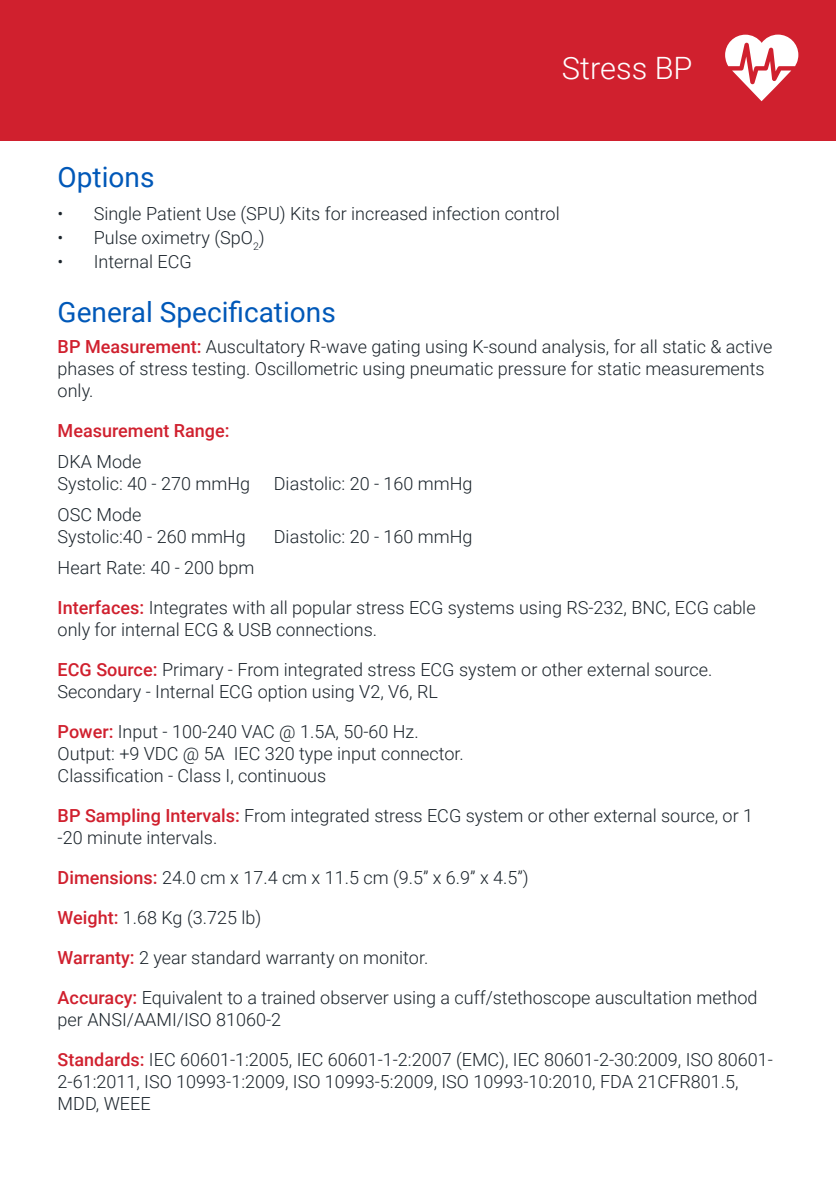
<style>
.page{position:relative;width:836px;height:1196px;background:#fff}
.page>*{position:absolute;margin:0;border:0;box-sizing:border-box;transform-origin:0 0}
.t1{font:300 36px "Roboto";color:#fff}
.t2{font:300 30.8px "Roboto";color:#fff}
.t3{font:28px "Roboto";color:#0058b8}
.t4{font:300 18px/22px "Roboto";color:#1b242b}
.t5{font:500 18px "Roboto";color:#d0202e}
.s1{font-weight:500;color:#d0202e}
</style>
<div class="page">
<div style="left:0;top:0;width:835px;height:140px;background:#d0202e"></div>
<svg style="left:725px;top:35px;width:73px;height:66px"></svg>
<p class="t1" style="left:510px;top:44px;width:171px">BP + Vitals</p>
<p class="t2" style="left:561px;top:47px;width:132px">Stress BP</p>
<p class="t3" style="left:58px;top:157px;width:98px">Options</p>
<p class="t4" style="left:58px;top:202px;width:503px">• Single Patient Use (SPU) Kits for increased infection control</p>
<p class="t4" style="left:58px;top:226px;width:208px">• Pulse oximetry (SpO<sub>2</sub>)</p>
<p class="t4" style="left:58px;top:250px;width:135px">• Internal ECG</p>
<p class="t3" style="left:58px;top:292px;width:279px">General Specifications</p>
<p class="t4" style="left:58px;top:335px;width:716px"><span class="s1">BP Measurement:</span> Auscultatory R-wave gating using K-sound analysis, for all static &amp; active phases of stress testing. Oscillometric using pneumatic pressure for static measurements only.</p>
<p class="t5" style="left:58px;top:418px;width:173px">Measurement Range:</p>
<p class="t4" style="left:58px;top:450px;width:85px">DKA Mode</p>
<p class="t4" style="left:58px;top:472px;width:194px">Systolic: 40 - 270 mmHg</p>
<p class="t4" style="left:274px;top:472px;width:200px">Diastolic: 20 - 160 mmHg</p>
<p class="t4" style="left:58px;top:503px;width:85px">OSC Mode</p>
<p class="t4" style="left:58px;top:525px;width:189px">Systolic:40 - 260 mmHg</p>
<p class="t4" style="left:274px;top:525px;width:200px">Diastolic: 20 - 160 mmHg</p>
<p class="t4" style="left:58px;top:556px;width:198px">Heart Rate: 40 - 200 bpm</p>
<p class="t4" style="left:58px;top:596px;width:699px"><span class="s1">Interfaces:</span> Integrates with all popular stress ECG systems using RS-232, BNC, ECG cable only for internal ECG &amp; USB connections.</p>
<p class="t4" style="left:58px;top:658px;width:656px"><span class="s1">ECG Source:</span> Primary - From integrated stress ECG system or other external source.<br>Secondary - Internal ECG option using V2, V6, RL</p>
<p class="t4" style="left:58px;top:720px;width:362px"><span class="s1">Power:</span> Input - 100-240 VAC @ 1.5A, 50-60 Hz.</p>
<p class="t4" style="left:58px;top:742px;width:407px">Output: +9 VDC @ 5A IEC 320 type input connector.</p>
<p class="t4" style="left:58px;top:764px;width:270px">Classification - Class I, continuous</p>
<p class="t4" style="left:58px;top:804px;width:696px"><span class="s1">BP Sampling Intervals:</span> From integrated stress ECG system or other external source, or 1 -20 minute intervals.</p>
<p class="t4" style="left:58px;top:866px;width:472px"><span class="s1">Dimensions:</span> 24.0 cm x 17.4 cm x 11.5 cm (9.5” x 6.9” x 4.5”)</p>
<p class="t4" style="left:58px;top:906px;width:205px"><span class="s1">Weight:</span> 1.68 Kg (3.725 lb)</p>
<p class="t4" style="left:58px;top:946px;width:372px"><span class="s1">Warranty:</span> 2 year standard warranty on monitor.</p>
<p class="t4" style="left:58px;top:986px;width:701px"><span class="s1">Accuracy:</span> Equivalent to a trained observer using a cuff/stethoscope auscultation method per ANSI/AAMI/ISO 81060-2</p>
<p class="t4" style="left:58px;top:1048px;width:716px"><span class="s1">Standards:</span> IEC 60601-1:2005, IEC 60601-1-2:2007 (EMC), IEC 80601-2-30:2009, ISO 80601-<br>2-61:2011, ISO 10993-1:2009, ISO 10993-5:2009, ISO 10993-10:2010, FDA 21CFR801.5,<br>MDD, WEEE</p>
</div>
